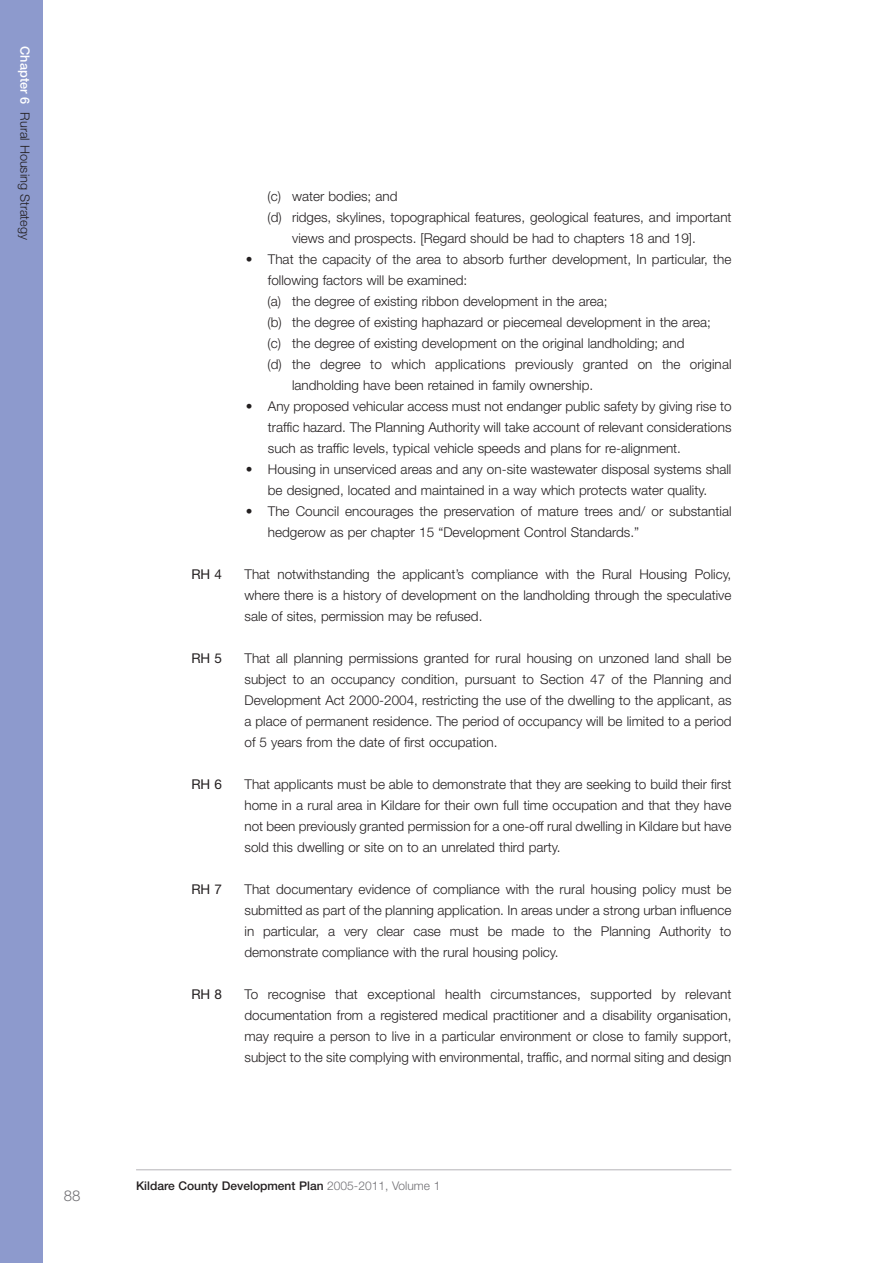
<style>
.page{position:relative;width:893px;height:1263px;background:#fff}
.page>*{position:absolute;margin:0;border:0;box-sizing:border-box;transform-origin:0 0}
.t1{font:300 15px "Helvetica Neue";color:#717074}
.t2{font:300 13.5px/21px "Helvetica Neue";color:#231f20;text-align:justify}
.t3{font:13.5px "Helvetica Neue";color:#231f20}
.t4{font:300 12.75px "Helvetica Neue";color:#231f20}
.t5{font:500 12px "Helvetica Neue";color:#231f20}
.s1{font-weight:500;color:#fff}
.s2{font-weight:300;color:#717074}
</style>
<div class="page">
<hr style="left:136px;top:1169px;width:595px;height:1px;background:#b4b3b7">
<div style="left:0;top:0;width:43px;height:1263px;background:#8d9acd"></div>
<p class="t4" style="left:30px;top:46px;width:195px;rotate:90deg"><span class="s1">Chapter 6</span> Rural Housing Strategy</p>
<p class="t1" style="left:64px;top:1191px;width:18px">88</p>
<p class="t2" style="left:267px;top:187px;width:131px">(c) water bodies; and</p>
<p class="t2" style="left:267px;top:208px;width:466px">(d) ridges, skylines, topographical features, geological features, and important</p>
<p class="t2" style="left:292px;top:229px;width:405px">views and prospects. [Regard should be had to chapters 18 and 19].</p>
<p class="t2" style="left:246px;top:250px;width:487px">• That the capacity of the area to absorb further development, In particular, the</p>
<p class="t2" style="left:268px;top:271px;width:201px">following factors will be examined:</p>
<p class="t2" style="left:267px;top:292px;width:342px">(a) the degree of existing ribbon development in the area;</p>
<p class="t2" style="left:267px;top:313px;width:445px">(b) the degree of existing haphazard or piecemeal development in the area;</p>
<p class="t2" style="left:267px;top:334px;width:418px">(c) the degree of existing development on the original landholding; and</p>
<p class="t2" style="left:267px;top:355px;width:466px">(d) the degree to which applications previously granted on the original</p>
<p class="t2" style="left:292px;top:376px;width:303px">landholding have been retained in family ownership.</p>
<p class="t2" style="left:268px;top:397px;width:465px;text-indent:-22px">• Any proposed vehicular access must not endanger public safety by giving rise to traffic hazard. The Planning Authority will take account of relevant considerations such as traffic levels, typical vehicle speeds and plans for re-alignment.</p>
<p class="t2" style="left:246px;top:460px;width:487px;text-align:center">• Housing in unserviced areas and any on-site wastewater disposal systems shall be designed, located and maintained in a way which protects water quality.</p>
<p class="t2" style="left:268px;top:502px;width:465px;text-indent:-22px">• The Council encourages the preservation of mature trees and/ or substantial hedgerow as per chapter 15 “Development Control Standards.”</p>
<p class="t3" style="left:191px;top:569px;width:32px">RH 4</p>
<p class="t2" style="left:244px;top:565px;width:489px">That notwithstanding the applicant’s compliance with the Rural Housing Policy, where there is a history of development on the landholding through the speculative sale of sites, permission may be refused.</p>
<p class="t3" style="left:191px;top:653px;width:32px">RH 5</p>
<p class="t2" style="left:244px;top:649px;width:489px">That all planning permissions granted for rural housing on unzoned land shall be subject to an occupancy condition, pursuant to Section 47 of the Planning and Development Act 2000-2004, restricting the use of the dwelling to the applicant, as a place of permanent residence. The period of occupancy will be limited to a period of 5 years from the date of first occupation.</p>
<p class="t3" style="left:191px;top:779px;width:32px">RH 6</p>
<p class="t2" style="left:244px;top:775px;width:489px">That applicants must be able to demonstrate that they are seeking to build their first home in a rural area in Kildare for their own full time occupation and that they have not been previously granted permission for a one-off rural dwelling in Kildare but have sold this dwelling or site on to an unrelated third party.</p>
<p class="t3" style="left:191px;top:884px;width:32px">RH 7</p>
<p class="t2" style="left:244px;top:880px;width:488px">That documentary evidence of compliance with the rural housing policy must be submitted as part of the planning application. In areas under a strong urban influence in particular, a very clear case must be made to the Planning Authority to demonstrate compliance with the rural housing policy.</p>
<p class="t3" style="left:191px;top:989px;width:32px">RH 8</p>
<p class="t2" style="left:244px;top:985px;width:489px">To recognise that exceptional health circumstances, supported by relevant documentation from a registered medical practitioner and a disability organisation, may require a person to live in a particular environment or close to family support, subject to the site complying with environmental, traffic, and normal siting and design</p>
<p class="t5" style="left:136px;top:1181px;width:306px">Kildare County Development Plan <span class="s2">2005-2011, Volume 1</span></p>
</div>
